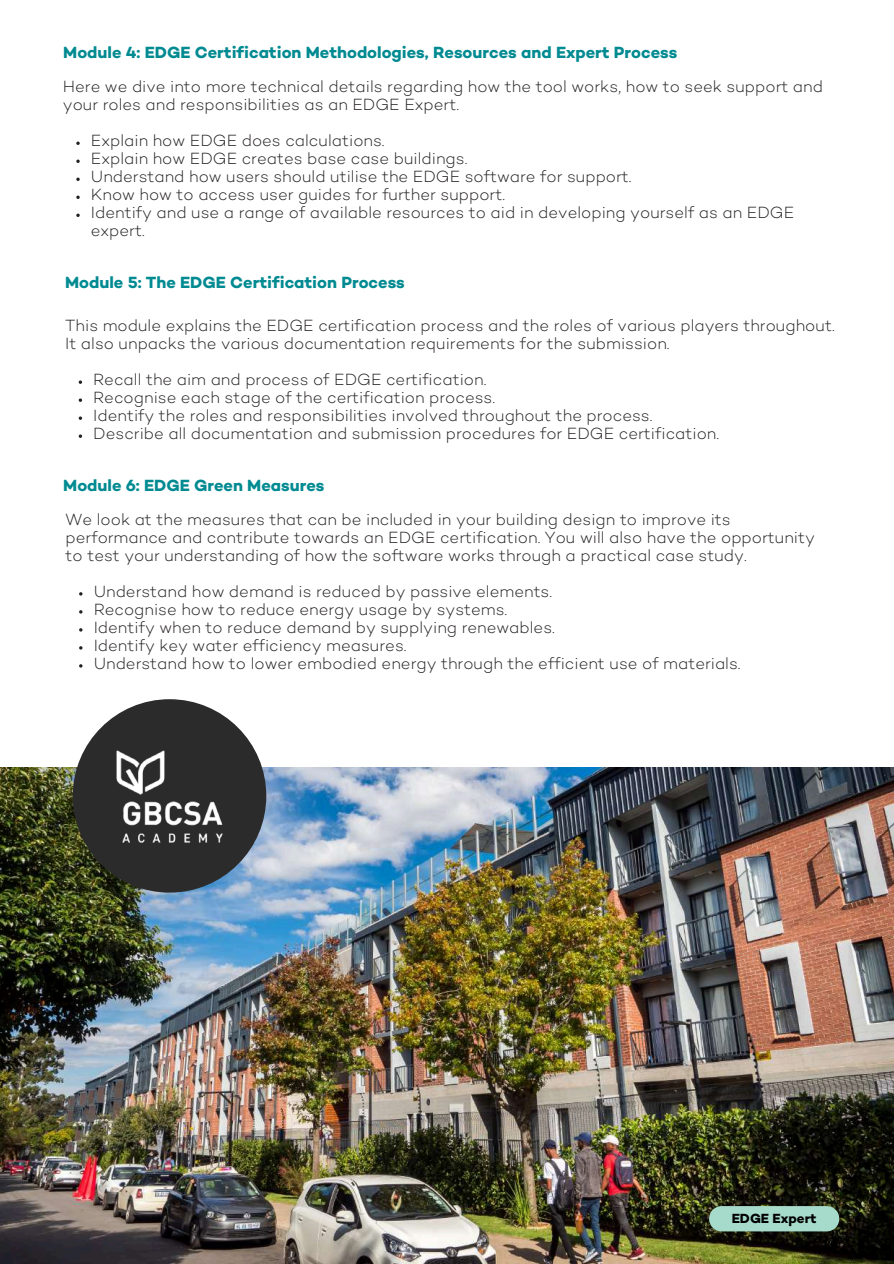
<style>
.page{position:relative;width:894px;height:1264px;background:#fff}
.page>*{position:absolute;margin:0;border:0;box-sizing:border-box;transform-origin:0 0}
.t1{font:300 16.5px/18px "Campton";color:#231f20}
.t2{font:700 16.5px "Campton";color:#008a91}
.t3{font:700 13.5px "Campton";color:#000}
</style>
<div class="page">
<img style="left:0;top:768px;width:893px;height:495px">
<svg style="left:76px;top:142px;width:4px;height:3px"></svg>
<svg style="left:76px;top:160px;width:4px;height:3px"></svg>
<svg style="left:76px;top:178px;width:4px;height:3px"></svg>
<svg style="left:76px;top:196px;width:4px;height:3px"></svg>
<svg style="left:76px;top:214px;width:4px;height:3px"></svg>
<svg style="left:79px;top:380px;width:3px;height:4px"></svg>
<svg style="left:79px;top:398px;width:3px;height:4px"></svg>
<svg style="left:79px;top:416px;width:3px;height:4px"></svg>
<svg style="left:79px;top:434px;width:3px;height:4px"></svg>
<div style="left:73px;top:699px;width:193px;height:193px;background:#2b2b2b;border-radius:50%"></div>
<img style="left:80px;top:729px;width:178px;height:134px">
<svg style="left:708px;top:1205px;width:131px;height:26px;background:#9bcbbb"></svg>
<p class="t2" style="left:63px;top:45px;width:615px">Module 4: EDGE Certification Methodologies, Resources and Expert Process</p>
<p class="t1" style="left:63px;top:79px;width:761px">Here we dive into more technical details regarding how the tool works, how to seek support and your roles and responsibilities as an EDGE Expert.</p>
<p class="t1" style="left:91px;top:133px;width:704px">Explain how EDGE does calculations.<br>Explain how EDGE creates base case buildings.<br>Understand how users should utilise the EDGE software for support.<br>Know how to access user guides for further support.<br>Identify and use a range of available resources to aid in developing yourself as an EDGE expert.</p>
<p class="t2" style="left:65px;top:276px;width:341px">Module 5: The EDGE Certification Process</p>
<p class="t1" style="left:65px;top:318px;width:770px">This module explains the EDGE certification process and the roles of various players throughout.<br>It also unpacks the various documentation requirements for the submission.</p>
<p class="t1" style="left:93px;top:372px;width:627px">Recall the aim and process of EDGE certification.<br>Recognise each stage of the certification process.<br>Identify the roles and responsibilities involved throughout the process.<br>Describe all documentation and submission procedures for EDGE certification.</p>
<p class="t2" style="left:63px;top:478px;width:263px">Module 6: EDGE Green Measures</p>
<p class="t1" style="left:66px;top:511px;width:750px">We look at the measures that can be included in your building design to improve its performance and contribute towards an EDGE certification. You will also have the opportunity to test your understanding of how the software works through a practical case study.</p>
<p class="t1" style="left:94px;top:583px;width:648px">Understand how demand is reduced by passive elements.<br>Recognise how to reduce energy usage by systems.<br>Identify when to reduce demand by supplying renewables.<br>Identify key water efficiency measures.<br>Understand how to lower embodied energy through the efficient use of materials.</p>
<p class="t3" style="left:731px;top:1212px;width:86px">EDGE Expert</p>
</div>
